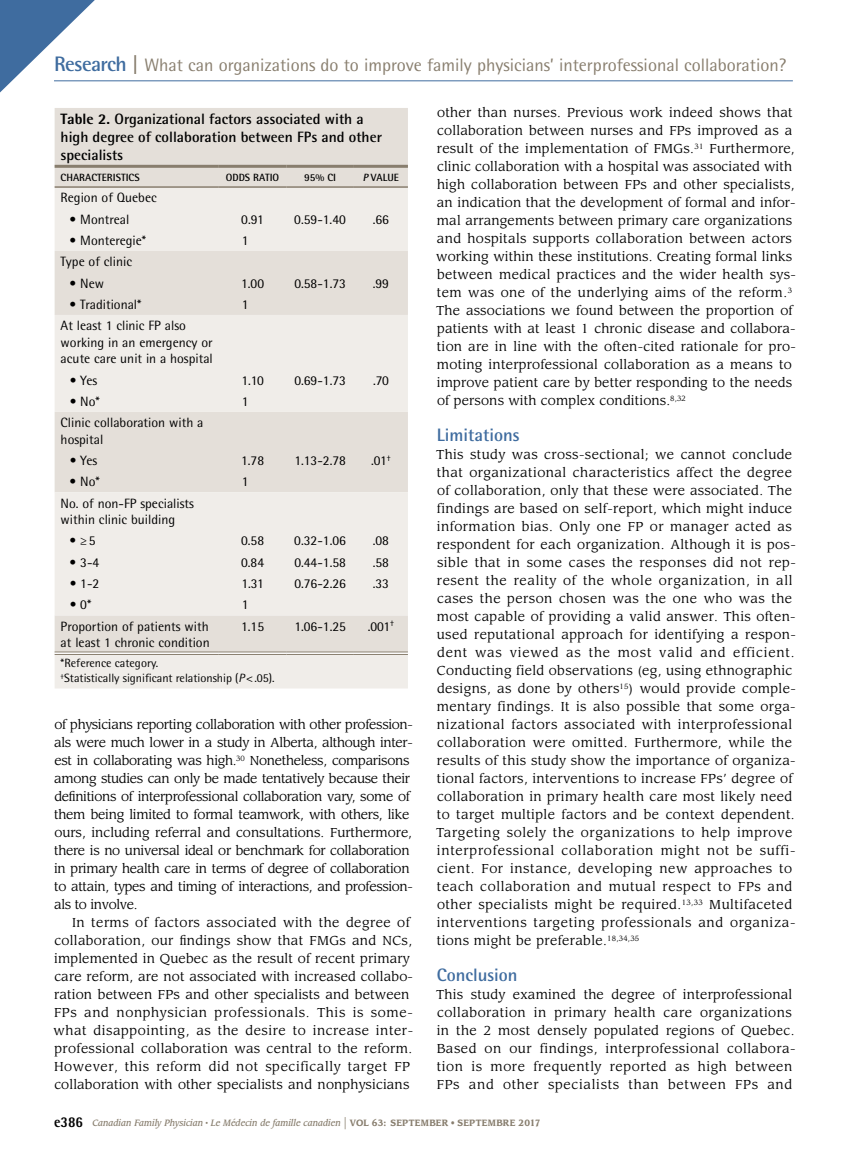
<style>
.page{position:relative;width:851px;height:1161px;background:#fff}
.page>*{position:absolute;margin:0;border:0;box-sizing:border-box;transform-origin:0 0}
.t1{font:18px "Rotis Semi Sans Std";color:#887e6e}
.t2{font:700 18px "Rotis Semi Sans Std";color:#3f6c9f}
.t3{font:700 15px/18px "Rotis Semi Sans Std";color:#000}
.t4{font:13.5px/16.5px "Rotis Semi Sans Std";color:#000}
.t5{font:12.75px/18px "Leawood Std";letter-spacing:.025em;color:#000}
.t6{font:12.75px/18px "Leawood Std";letter-spacing:-.025em;color:#000}
.t7{font:12px/15px "Rotis Semi Sans Std";color:#000}
.t8{font:700 10.5px "Rotis Semi Sans Std";color:#000}
.t9{font:italic 500 9px "Leawood Std";color:#887e6e;scale:.9 1}
.s1{font-weight:700;font-size:21px;color:#3f6c9f}
.s2{font-weight:700;font-size:21px}
.s3{font-weight:800}
.s4{font-style:italic}
.s5{font-family:"Rotis Semi Sans Std";font-weight:800;font-style:normal;font-size:15px;color:#000}
.s6{font-weight:400;font-style:normal;font-size:15px}
.s7{font-weight:700;font-style:normal}
.s8{font-weight:400;font-style:normal}
</style>
<div class="page">
<hr style="left:54px;top:80px;width:738px;height:1px;background:#3f6c9f">
<svg style="left:0;top:0;width:122px;height:129px"></svg>
<div style="left:55px;top:108px;width:353px;height:78px;background:#e4dfd9"></div>
<svg style="left:55px;top:188px;width:353px;height:500px;background:#ebe7e3"></svg>
<hr style="left:55px;top:652px;width:164px;height:3px;background:#fff">
<hr style="left:219px;top:652px;width:67px;height:3px;background:#fff">
<hr style="left:286px;top:652px;width:68px;height:3px;background:#fff">
<hr style="left:354px;top:652px;width:54px;height:3px;background:#fff">
<hr style="left:55px;top:165px;width:164px;height:3px;background:#887e6e">
<hr style="left:219px;top:165px;width:67px;height:3px;background:#887e6e">
<hr style="left:286px;top:165px;width:68px;height:3px;background:#887e6e">
<hr style="left:354px;top:165px;width:54px;height:3px;background:#887e6e">
<hr style="left:55px;top:186px;width:164px;height:2px;background:#887e6e">
<hr style="left:219px;top:186px;width:67px;height:2px;background:#887e6e">
<hr style="left:286px;top:186px;width:68px;height:2px;background:#887e6e">
<hr style="left:354px;top:186px;width:54px;height:2px;background:#887e6e">
<hr style="left:55px;top:652px;width:164px;height:1px;background:#887e6e">
<hr style="left:55px;top:654px;width:164px;height:1px;background:#887e6e">
<hr style="left:219px;top:652px;width:67px;height:1px;background:#887e6e">
<hr style="left:219px;top:654px;width:67px;height:1px;background:#887e6e">
<hr style="left:286px;top:652px;width:68px;height:1px;background:#887e6e">
<hr style="left:286px;top:654px;width:68px;height:1px;background:#887e6e">
<hr style="left:354px;top:652px;width:54px;height:1px;background:#887e6e">
<hr style="left:354px;top:654px;width:54px;height:1px;background:#887e6e">
<h1 class="t1" style="left:54px;top:55px;width:733px"><span class="s1">Research</span> <span class="s2">|</span> What can organizations do to improve family physicians’ interprofessional collaboration?</h1>
<p class="t3" style="left:61px;top:110px;width:323px"><span class="s3">Table 2.</span> Organizational factors associated with a high degree of collaboration between FPs and other specialists</p>
<p class="t8" style="left:61px;top:171px;width:19px">Characteristics</p>
<p class="t8" style="left:226px;top:171px;width:14px">Odds</p>
<p class="t8" style="left:253px;top:171px;width:6px">ratio</p>
<p class="t8" style="left:304px;top:171px;width:33px">95% CI</p>
<p class="t8" style="left:363px;top:171px;width:37px"><span class="s4">P</span> value</p>
<p class="t4" style="left:61px;top:189px;width:98px">Region of Quebec</p>
<p class="t4" style="left:70px;top:211px;width:61px">• Montreal</p>
<p class="t4" style="left:241px;top:211px;width:24px">0.91</p>
<p class="t4" style="left:294px;top:211px;width:53px">0.59-1.40</p>
<p class="t4" style="left:373px;top:211px;width:18px">.66</p>
<p class="t4" style="left:70px;top:232px;width:78px">• Monteregie*</p>
<p class="t4" style="left:242px;top:232px;width:8px">1</p>
<p class="t4" style="left:61px;top:253px;width:73px">Type of clinic</p>
<p class="t4" style="left:70px;top:275px;width:36px">• New</p>
<p class="t4" style="left:241px;top:275px;width:25px">1.00</p>
<p class="t4" style="left:294px;top:275px;width:53px">0.58-1.73</p>
<p class="t4" style="left:373px;top:275px;width:18px">.99</p>
<p class="t4" style="left:70px;top:296px;width:73px">• Traditional*</p>
<p class="t4" style="left:242px;top:296px;width:8px">1</p>
<p class="t4" style="left:61px;top:317px;width:154px">At least 1 clinic FP also working in an emergency or acute care unit in a hospital</p>
<p class="t4" style="left:70px;top:372px;width:29px">• Yes</p>
<p class="t4" style="left:241px;top:372px;width:24px">1.10</p>
<p class="t4" style="left:294px;top:372px;width:53px">0.69-1.73</p>
<p class="t4" style="left:373px;top:372px;width:17px">.70</p>
<p class="t4" style="left:70px;top:393px;width:32px">• No*</p>
<p class="t4" style="left:242px;top:393px;width:8px">1</p>
<p class="t4" style="left:61px;top:414px;width:144px">Clinic collaboration with a hospital</p>
<p class="t4" style="left:70px;top:452px;width:29px">• Yes</p>
<p class="t4" style="left:241px;top:452px;width:25px">1.78</p>
<p class="t4" style="left:294px;top:452px;width:53px">1.13-2.78</p>
<p class="t4" style="left:371px;top:452px;width:21px">.01<sup>†</sup></p>
<p class="t4" style="left:70px;top:473px;width:32px">• No*</p>
<p class="t4" style="left:242px;top:473px;width:8px">1</p>
<p class="t4" style="left:61px;top:495px;width:135px">No. of non-FP specialists within clinic building</p>
<p class="t4" style="left:70px;top:533px;width:27px">•≥5</p>
<p class="t4" style="left:241px;top:533px;width:25px">0.58</p>
<p class="t4" style="left:294px;top:533px;width:53px">0.32-1.06</p>
<p class="t4" style="left:373px;top:533px;width:18px">.08</p>
<p class="t4" style="left:70px;top:554px;width:31px">• 3-4</p>
<p class="t4" style="left:241px;top:554px;width:25px">0.84</p>
<p class="t4" style="left:294px;top:554px;width:53px">0.44-1.58</p>
<p class="t4" style="left:373px;top:554px;width:18px">.58</p>
<p class="t4" style="left:70px;top:575px;width:31px">• 1-2</p>
<p class="t4" style="left:241px;top:575px;width:24px">1.31</p>
<p class="t4" style="left:294px;top:575px;width:53px">0.76-2.26</p>
<p class="t4" style="left:373px;top:575px;width:18px">.33</p>
<p class="t4" style="left:70px;top:596px;width:23px">• 0*</p>
<p class="t4" style="left:242px;top:596px;width:8px">1</p>
<p class="t4" style="left:61px;top:618px;width:151px">Proportion of patients with at least 1 chronic condition</p>
<p class="t4" style="left:241px;top:618px;width:25px">1.15</p>
<p class="t4" style="left:294px;top:618px;width:53px">1.06-1.25</p>
<p class="t4" style="left:367px;top:618px;width:28px">.001<sup>†</sup></p>
<p class="t7" style="left:61px;top:656px;width:215px">*Reference category.<br><sup>†</sup>Statistically significant relationship (<span class="s4">P</span>&lt;.05).</p>
<p class="t6" style="left:54px;top:716px;width:360px">of physicians reporting collaboration with other profession&shy;als were much lower in a study in Alberta, although inter&shy;est in collaborating was high.<sup>30</sup> Nonetheless, comparisons among studies can only be made tentatively because their definitions of interprofessional collaboration vary, some of them being limited to formal teamwork, with others, like ours, including referral and consultations. Furthermore, there is no universal ideal or benchmark for collaboration in primary health care in terms of degree of collaboration to attain, types and timing of interactions, and profession&shy;als to involve.</p>
<p class="t5" style="left:54px;top:914px;width:361px;text-indent:18px">In terms of factors associated with the degree of collaboration, our findings show that FMGs and NCs, implemented in Quebec as the result of recent primary care reform, are not associated with increased collabo&shy;ration between FPs and other specialists and between FPs and nonphysician professionals. This is some&shy;what disappointing, as the desire to increase inter&shy;professional collaboration was central to the reform.<br>However, this reform did not specifically target FP collaboration with other specialists and nonphysicians</p>
<p class="t5" style="left:436px;top:104px;width:361px">other than nurses. Previous work indeed shows that collaboration between nurses and FPs improved as a result of the implementation of FMGs.<sup>31</sup> Furthermore, clinic collaboration with a hospital was associated with high collaboration between FPs and other specialists, an indication that the development of formal and infor&shy;mal arrangements between primary care organizations and hospitals supports collaboration between actors working within these institutions. Creating formal links between medical practices and the wider health sys&shy;tem was one of the underlying aims of the reform.<sup>3<br></sup>The associations we found between the proportion of patients with at least 1 chronic disease and collabora&shy;tion are in line with the often-cited rationale for pro&shy;moting interprofessional collaboration as a means to improve patient care by better responding to the needs of persons with complex conditions.<sup>8,32</sup></p>
<h1 class="t2" style="left:437px;top:424px;width:85px">Limitations</h1>
<p class="t5" style="left:436px;top:446px;width:361px">This study was cross-sectional; we cannot conclude that organizational characteristics affect the degree of collaboration, only that these were associated. The findings are based on self-report, which might induce information bias. Only one FP or manager acted as respondent for each organization. Although it is pos&shy;sible that in some cases the responses did not rep&shy;resent the reality of the whole organization, in all cases the person chosen was the one who was the most capable of providing a valid answer. This often&shy;used reputational approach for identifying a respon&shy;dent was viewed as the most valid and efficient.<br>Conducting field observations (eg, using ethnographic designs, as done by others<sup>15</sup>) would provide comple&shy;mentary findings. It is also possible that some orga&shy;nizational factors associated with interprofessional collaboration were omitted. Furthermore, while the results of this study show the importance of organiza&shy;tional factors, interventions to increase FPs’ degree of collaboration in primary health care most likely need to target multiple factors and be context dependent.<br>Targeting solely the organizations to help improve interprofessional collaboration might not be suffi&shy;cient. For instance, developing new approaches to teach collaboration and mutual respect to FPs and other specialists might be required.<sup>13,33</sup> Multifaceted interventions targeting professionals and organiza&shy;tions might be preferable.<sup>18,34,35</sup></p>
<h1 class="t2" style="left:437px;top:964px;width:82px">Conclusion</h1>
<p class="t5" style="left:436px;top:986px;width:361px">This study examined the degree of interprofessional collaboration in primary health care organizations in the 2 most densely populated regions of Quebec.<br>Based on our findings, interprofessional collabora&shy;tion is more frequently reported as high between FPs and other specialists than between FPs and</p>
<p class="t9" style="left:54px;top:1118px;width:542px"><span class="s5">e386</span> Canadian Family Physician <sup>•</sup> Le Médecin de famille canadien <span class="s6">|</span> <span class="s7">VOL 63: SEPTEMBER</span> <span class="s8">•</span> <span class="s7">SEPTEMBRE 2017</span></p>
</div>
